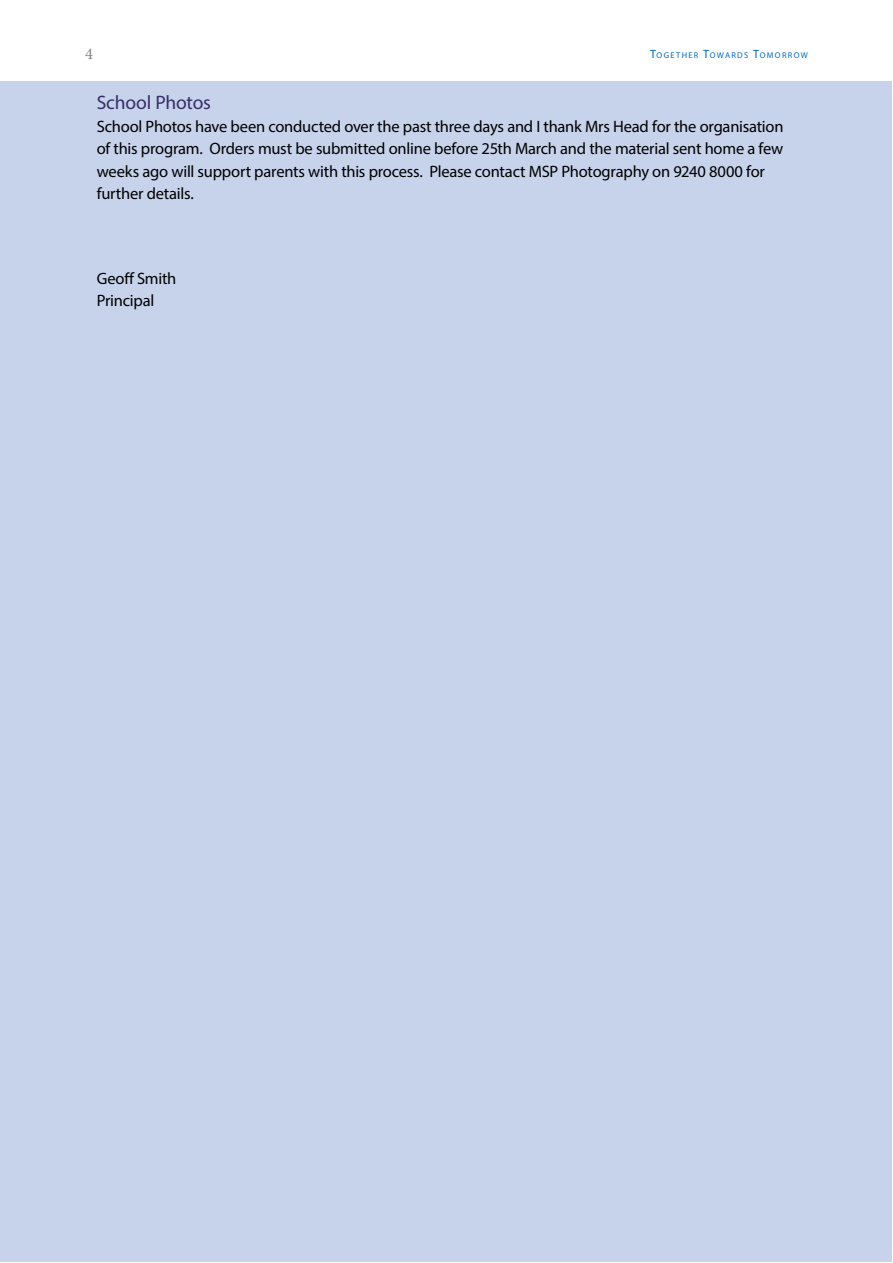
<style>
.page{position:relative;width:893px;height:1263px;background:#fff}
.page>*{position:absolute;margin:0;border:0;box-sizing:border-box;transform-origin:0 0}
.t1{font:19.5px "Myriad Pro";letter-spacing:-.01em;color:#372d67}
.t2{font:16.5px/22.5px "Myriad Pro";letter-spacing:-.015em;color:#000}
.t3{font:16.5px "Minion Pro";color:#808285}
.t4{font:8.4px "Myriad Pro";letter-spacing:.155em;color:#036cb6}
.s1{font-size:12px}
</style>
<div class="page">
<div style="left:1px;top:82px;width:891px;height:1180px;background:#c7d2eb"></div>
<p class="t3" style="left:85px;top:43px;width:9px">4</p>
<p class="t4" style="left:650px;top:50px;width:159px"><span class="s1">T</span>OGETHER <span class="s1">T</span>OWARDS <span class="s1">T</span>OMORROW</p>
<p class="t1" style="left:97px;top:91px;width:116px">School Photos</p>
<p class="t2" style="left:97px;top:115px;width:688px">School Photos have been conducted over the past three days and I thank Mrs Head for the organisation of this program. Orders must be submitted online before 25th March and the material sent home a few weeks ago will support parents with this process. Please contact MSP Photography on 9240 8000 for further details.</p>
<p class="t2" style="left:97px;top:267px;width:81px">Geoff Smith<br>Principal</p>
</div>
